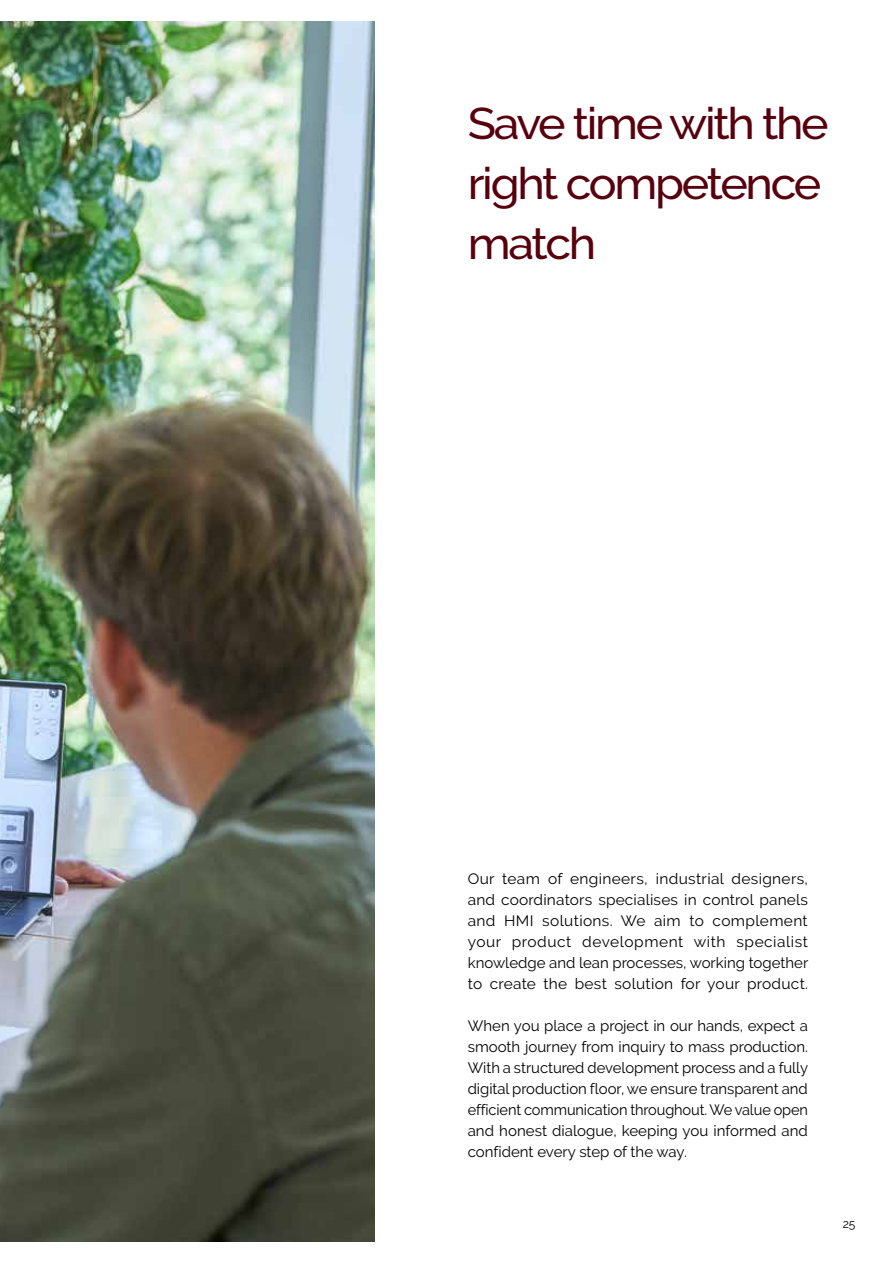
<style>
.page{position:relative;width:893px;height:1263px;background:#fff}
.page>*{position:absolute;margin:0;border:0;box-sizing:border-box;transform-origin:0 0}
.t1{font:500 44.25px/60px "Raleway";letter-spacing:-.05em;color:#58010e;scale:1.05 1}
.t2{font:15px/21px "Raleway";color:#000;text-align:justify}
.t3{font:12px "Raleway";color:#000}
</style>
<div class="page">
<img style="left:0;top:21px;width:374px;height:1221px">
<h1 class="t1" style="left:468px;top:94px;width:345px">Save time with the right competence match</h1>
<p class="t2" style="left:468px;top:868px;width:342px">Our team of engineers, industrial designers, and coordinators specialises in control panels and HMI solutions. We aim to complement your product development with specialist knowledge and lean processes, working together to create the best solution for your product.</p>
<p class="t2" style="left:468px;top:1015px;width:342px">When you place a project in our hands, expect a smooth journey from inquiry to mass production.<br>With a structured development process and a fully digital production floor, we ensure transparent and efficient communication throughout. We value open and honest dialogue, keeping you informed and confident every step of the way.</p>
<p class="t3" style="left:843px;top:1217px;width:14px">25</p>
</div>
